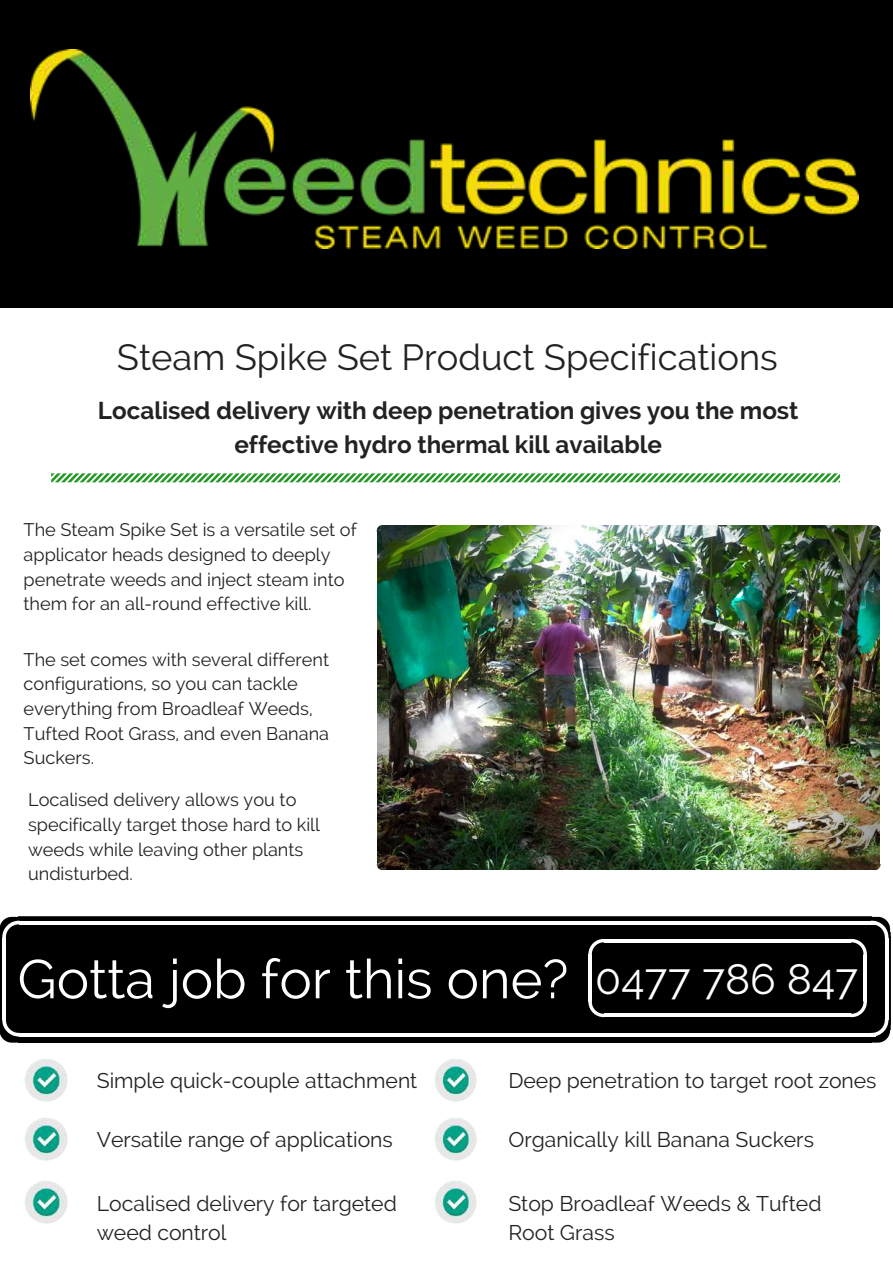
<style>
.page{position:relative;width:893px;height:1263px;background:#fff}
.page>*{position:absolute;margin:0;border:0;box-sizing:border-box;transform-origin:0 0}
.t1{font:54.45px "Raleway";color:#fff}
.t2{font:36.3px "Raleway";color:#222}
.t3{font:700 24.15px/33.8px "Raleway";color:#222;text-align:center}
.t4{font:21.15px/29.2px "Raleway";color:#222}
.t5{font:18.15px/24.8px "Raleway";color:#222}
.s1{font-size:42.3px}
</style>
<div class="page">
<div style="left:0;top:0;width:892px;height:308px;background:#000"></div>
<svg style="left:51px;top:473px;width:788px;height:9px"></svg>
<div style="left:19px;top:937px;width:871px;height:88px;background:#000"></div>
<div style="left:18px;top:917px;width:853px;height:20px;background:#000"></div>
<div style="left:0;top:936px;width:19px;height:89px;background:#000"></div>
<div style="left:18px;top:1025px;width:853px;height:18px;background:#000"></div>
<svg style="left:0;top:917px;width:20px;height:21px"></svg>
<hr style="left:19px;top:921px;width:856px;height:3px;background:#fff">
<hr style="left:2px;top:938px;width:4px;height:81px;background:#fff">
<hr style="left:19px;top:1033px;width:856px;height:3px;background:#fff">
<svg style="left:0;top:1019px;width:20px;height:24px"></svg>
<svg style="left:884px;top:955px;width:4px;height:46px"></svg>
<div style="left:590px;top:952px;width:276px;height:52px;background:#000"></div>
<div style="left:603px;top:1001px;width:249px;height:15px;background:#000"></div>
<hr style="left:603px;top:1014px;width:249px;height:3px;background:#fff">
<hr style="left:588px;top:954px;width:4px;height:47px;background:#fff">
<hr style="left:863px;top:954px;width:3px;height:47px;background:#fff">
<svg style="left:850px;top:1001px;width:40px;height:42px"></svg>
<svg style="left:588px;top:1001px;width:16px;height:16px"></svg>
<div style="left:602px;top:940px;width:251px;height:15px;background:#000"></div>
<hr style="left:603px;top:939px;width:250px;height:3px;background:#fff">
<svg style="left:850px;top:917px;width:40px;height:38px"></svg>
<svg style="left:588px;top:939px;width:16px;height:16px"></svg>
<img style="left:25px;top:1059px;width:43px;height:43px">
<img style="left:25px;top:1118px;width:43px;height:43px">
<img style="left:25px;top:1181px;width:43px;height:43px">
<img style="left:435px;top:1059px;width:42px;height:43px">
<img style="left:435px;top:1118px;width:42px;height:43px">
<img style="left:435px;top:1181px;width:42px;height:43px">
<img style="left:30px;top:49px;width:828px;height:199px">
<img style="left:377px;top:525px;width:503px;height:345px">
<svg style="left:873px;top:525px;width:8px;height:7px"></svg>
<svg style="left:376px;top:525px;width:8px;height:7px"></svg>
<svg style="left:873px;top:863px;width:8px;height:8px"></svg>
<svg style="left:376px;top:863px;width:8px;height:8px"></svg>
<h2 class="t2" style="left:117px;top:336px;width:662px">Steam Spike Set Product Specifications</h2>
<h3 class="t3" style="left:98px;top:394px;width:702px">Localised delivery with deep penetration gives you the most effective hydro thermal kill available</h3>
<p class="t5" style="left:24px;top:517px;width:335px">The Steam Spike Set is a versatile set of applicator heads designed to deeply penetrate weeds and inject steam into them for an all-round effective kill.</p>
<p class="t5" style="left:24px;top:647px;width:307px">The set comes with several different configurations, so you can tackle everything from Broadleaf Weeds,<br>Tufted Root Grass, and even Banana<br>Suckers.</p>
<p class="t5" style="left:28px;top:787px;width:293px">Localised delivery allows you to specifically target those hard to kill weeds while leaving other plants undisturbed.</p>
<h1 class="t1" style="left:17px;top:947px;width:842px">Gotta job for this one? <span class="s1">0477 786 847</span></h1>
<p class="t4" style="left:97px;top:1066px;width:322px">Simple quick-couple attachment</p>
<p class="t4" style="left:97px;top:1124px;width:297px">Versatile range of applications</p>
<p class="t4" style="left:97px;top:1189px;width:302px">Localised delivery for targeted weed control</p>
<p class="t4" style="left:508px;top:1066px;width:370px">Deep penetration to target root zones</p>
<p class="t4" style="left:508px;top:1124px;width:307px">Organically kill Banana Suckers</p>
<p class="t4" style="left:508px;top:1189px;width:315px">Stop Broadleaf Weeds &amp; Tufted<br>Root Grass</p>
</div>
